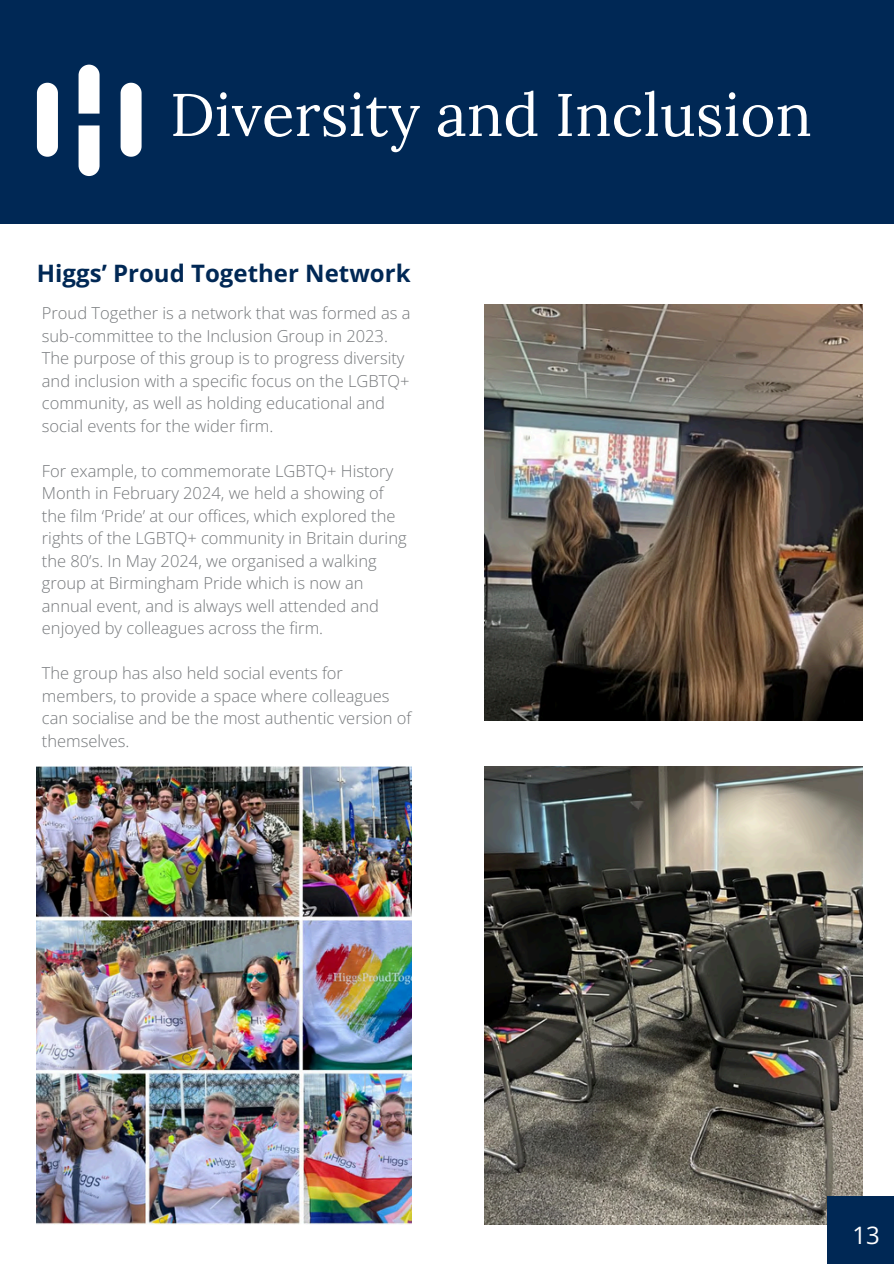
<style>
.page{position:relative;width:894px;height:1264px;background:#fff}
.page>*{position:absolute;margin:0;border:0;box-sizing:border-box;transform-origin:0 0}
.t1{font:60px "Lora";color:#fff}
.t2{font:700 24px "Open Sans";color:#002855}
.t3{font:24px "Open Sans";color:#fff}
.t4{font:300 16.5px/22.5px "Open Sans";color:#75787b}
</style>
<div class="page">
<img style="left:37px;top:766px;width:374px;height:458px">
<img style="left:484px;top:304px;width:378px;height:416px">
<img style="left:484px;top:766px;width:378px;height:458px">
<div style="left:0;top:0;width:893px;height:223px;background:#002855"></div>
<svg style="left:37px;top:83px;width:21px;height:74px;background:#eef1f4"></svg>
<svg style="left:120px;top:83px;width:21px;height:74px;background:#e9edf0"></svg>
<svg style="left:78px;top:125px;width:21px;height:51px"></svg>
<svg style="left:78px;top:65px;width:21px;height:49px"></svg>
<div style="left:826px;top:1195px;width:67px;height:68px;background:#002855"></div>
<p class="t1" style="left:170px;top:76px;width:643px">Diversity and Inclusion</p>
<p class="t2" style="left:37px;top:257px;width:375px">Higgs’ Proud Together Network</p>
<h1 class="t4" style="left:42px;top:301px;width:370px">Proud Together is a network that was formed as a sub-committee to the Inclusion Group in 2023.<br>The purpose of this group is to progress diversity and inclusion with a specific focus on the LGBTQ+ community, as well as holding educational and social events for the wider firm.</h1>
<h2 class="t4" style="left:42px;top:459px;width:366px">For example, to commemorate LGBTQ+ History Month in February 2024, we held a showing of the film ‘Pride’ at our offices, which explored the rights of the LGBTQ+ community in Britain during the 80’s. In May 2024, we organised a walking group at Birmingham Pride which is now an annual event, and is always well attended and enjoyed by colleagues across the firm.</h2>
<p class="t4" style="left:42px;top:661px;width:371px">The group has also held social events for members, to provide a space where colleagues can socialise and be the most authentic version of themselves.</p>
<p class="t3" style="left:852px;top:1217px;width:29px">13</p>
</div>
